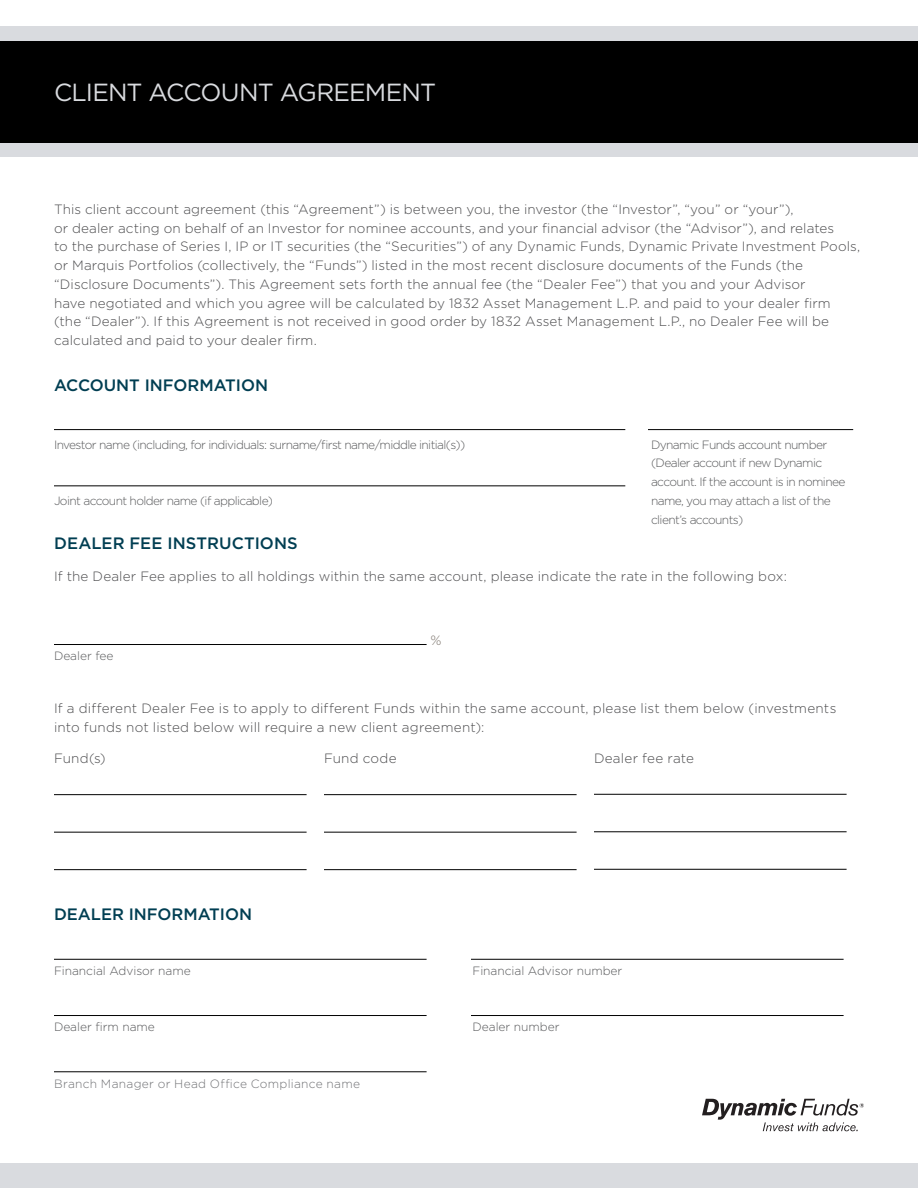
<style>
.page{position:relative;width:918px;height:1188px;background:#fff}
.page>*{position:absolute;margin:0;border:0;box-sizing:border-box;transform-origin:0 0}
.t1{font:24.75px "Gotham";letter-spacing:-.04em;color:#d9dbdf}
.t2{font:500 16.5px "Gotham";letter-spacing:-.005em;color:#003e52}
.t3{font:300 13.5px/18.8px "Gotham";letter-spacing:.01em;color:#4d4d4f}
.t4{font:300 13.5px "Gotham";color:#8b847d}
.t5{font:300 12px/18.8px "Gotham";letter-spacing:-.05em;color:#58595b}
.t6{font:300 12px "Gotham";letter-spacing:-.005em;color:#58595b}
.t7{font:300 12px "Gotham";letter-spacing:.025em;color:#717275}
</style>
<div class="page">
<div style="left:0;top:1163px;width:918px;height:25px;background:#d9dbdf"></div>
<div style="left:0;top:26px;width:918px;height:131px;background:#d9dbdf"></div>
<div style="left:0;top:41px;width:918px;height:101px;background:#000"></div>
<svg style="left:702px;top:1099px;width:162px;height:32px"></svg>
<hr style="left:54px;top:429px;width:571px;height:1px;background:#000">
<hr style="left:648px;top:429px;width:205px;height:1px;background:#000">
<hr style="left:54px;top:486px;width:571px;height:1px;background:#000">
<hr style="left:54px;top:644px;width:373px;height:1px;background:#000">
<hr style="left:54px;top:794px;width:253px;height:1px;background:#000">
<hr style="left:324px;top:794px;width:253px;height:1px;background:#000">
<hr style="left:594px;top:794px;width:253px;height:1px;background:#000">
<hr style="left:54px;top:832px;width:253px;height:1px;background:#000">
<hr style="left:324px;top:832px;width:253px;height:1px;background:#000">
<hr style="left:594px;top:832px;width:253px;height:1px;background:#000">
<hr style="left:54px;top:869px;width:253px;height:1px;background:#000">
<hr style="left:324px;top:869px;width:253px;height:1px;background:#000">
<hr style="left:594px;top:869px;width:253px;height:1px;background:#000">
<hr style="left:54px;top:959px;width:373px;height:1px;background:#000">
<hr style="left:471px;top:959px;width:373px;height:1px;background:#000">
<hr style="left:54px;top:1015px;width:373px;height:1px;background:#000">
<hr style="left:471px;top:1015px;width:373px;height:1px;background:#000">
<hr style="left:54px;top:1072px;width:373px;height:1px;background:#000">
<h1 class="t1" style="left:54px;top:78px;width:384px">CLIENT ACCOUNT AGREEMENT</h1>
<p class="t3" style="left:54px;top:199px;width:808px">This client account agreement (this “Agreement”) is between you, the investor (the “Investor”, “you” or “your”),<br>or dealer acting on behalf of an Investor for nominee accounts, and your financial advisor (the “Advisor”), and relates<br>to the purchase of Series I, IP or IT securities (the “Securities”) of any Dynamic Funds, Dynamic Private Investment Pools, or Marquis Portfolios (collectively, the “Funds”) listed in the most recent disclosure documents of the Funds (the “Disclosure Documents”). This Agreement sets forth the annual fee (the “Dealer Fee”) that you and your Advisor<br>have negotiated and which you agree will be calculated by 1832 Asset Management L.P. and paid to your dealer firm (the “Dealer”). If this Agreement is not received in good order by 1832 Asset Management L.P., no Dealer Fee will be calculated and paid to your dealer firm.</p>
<p class="t2" style="left:54px;top:376px;width:216px">ACCOUNT INFORMATION</p>
<p class="t5" style="left:54px;top:435px;width:413px">Investor name (including, for individuals: surname/first name/middle initial(s))</p>
<p class="t5" style="left:651px;top:435px;width:196px">Dynamic Funds account number (Dealer account if new Dynamic account. If the account is in nominee</p>
<p class="t5" style="left:54px;top:491px;width:220px">Joint account holder name (if applicable)</p>
<p class="t5" style="left:651px;top:491px;width:181px">name, you may attach a list of the client’s accounts)</p>
<p class="t2" style="left:54px;top:534px;width:245px">DEALER FEE INSTRUCTIONS</p>
<p class="t3" style="left:54px;top:567px;width:734px">If the Dealer Fee applies to all holdings within the same account, please indicate the rate in the following box:</p>
<p class="t6" style="left:54px;top:650px;width:61px">Dealer fee</p>
<p class="t4" style="left:431px;top:633px;width:13px">%</p>
<p class="t3" style="left:54px;top:699px;width:784px">If a different Dealer Fee is to apply to different Funds within the same account, please list them below (investments into funds not listed below will require a new client agreement):</p>
<p class="t3" style="left:54px;top:749px;width:53px">Fund(s)</p>
<p class="t3" style="left:324px;top:749px;width:74px">Fund code</p>
<p class="t3" style="left:594px;top:749px;width:102px">Dealer fee rate</p>
<p class="t2" style="left:54px;top:905px;width:200px">DEALER INFORMATION</p>
<p class="t6" style="left:54px;top:964px;width:138px">Financial Advisor name</p>
<p class="t6" style="left:472px;top:964px;width:151px">Financial Advisor number</p>
<p class="t6" style="left:54px;top:1021px;width:102px">Dealer firm name</p>
<p class="t6" style="left:472px;top:1021px;width:89px">Dealer number</p>
<p class="t7" style="left:54px;top:1077px;width:308px">Branch Manager or Head Office Compliance name</p>
</div>
